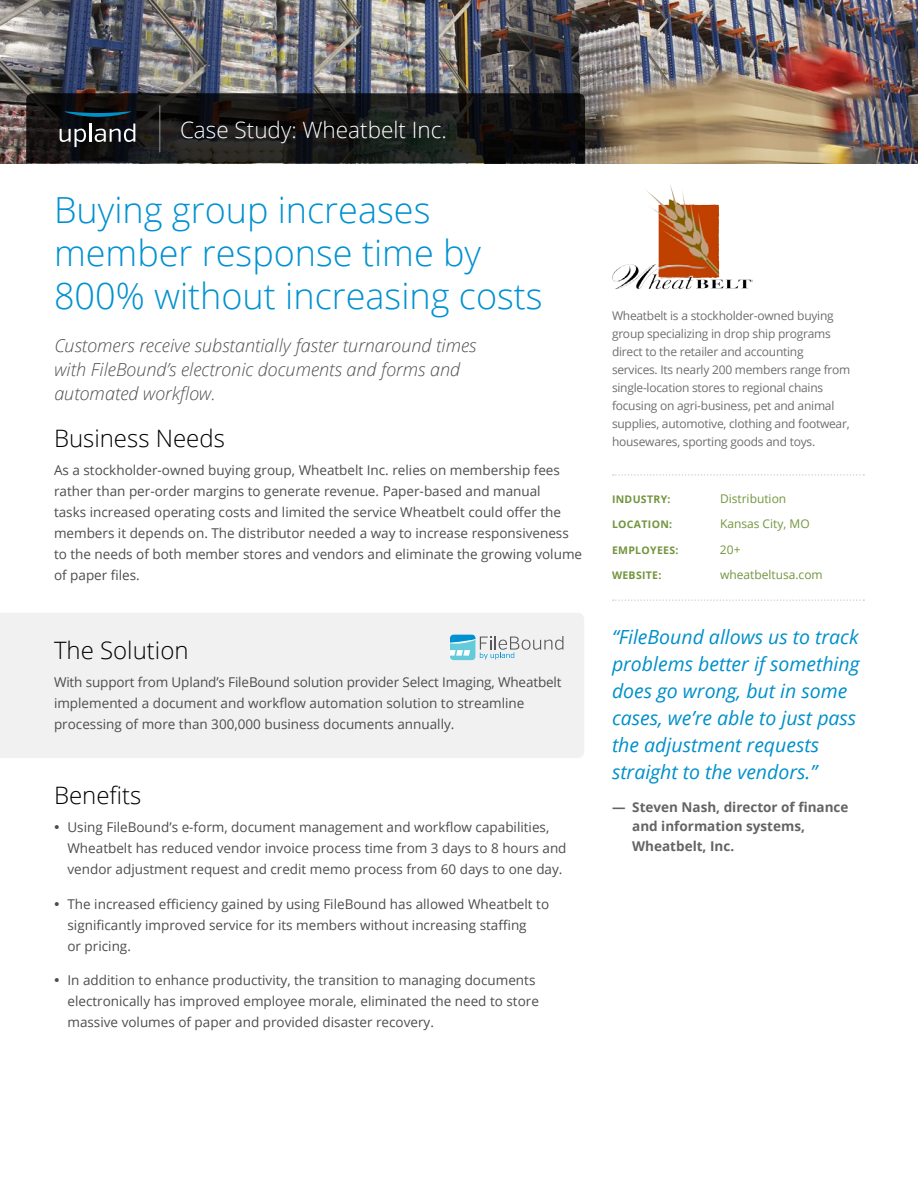
<style>
.page{position:relative;width:918px;height:1188px;background:#fff}
.page>*{position:absolute;margin:0;border:0;box-sizing:border-box;transform-origin:0 0}
.t1{font:300 36px/43.2px "Open Sans";color:#0091d1}
.t2{font:300 24px "Open Sans";color:#000}
.t3{font:300 22.5px "Open Sans";color:#fff}
.t4{font:italic 19.5px/27px "Open Sans";color:#0090ca}
.t5{font:italic 300 18px/24px "Open Sans";color:#505050}
.t6{font:13.5px/21px "Open Sans";color:#4d4d4f}
.t7{font:700 13.5px/19.5px "Open Sans";color:#636466}
.t8{font:12px/18px "Open Sans";letter-spacing:-.02em;color:#6d6e71}
.t9{font:12px "Open Sans";color:#73953d}
.t10{font:700 10.5px "Open Sans";letter-spacing:.03em;color:#73953d}
</style>
<div class="page">
<div style="left:0;top:613px;width:584px;height:145px;background:#f1f1f2"></div>
<img style="left:0;top:0;width:918px;height:163px">
<svg style="left:613px;top:474px;width:251px;height:2px"></svg>
<svg style="left:613px;top:599px;width:251px;height:2px"></svg>
<svg style="left:26px;top:93px;width:559px;height:70px;background:#181919"></svg>
<svg style="left:450px;top:635px;width:113px;height:25px"></svg>
<img style="left:612px;top:184px;width:141px;height:106px">
<h3 class="t3" style="left:180px;top:114px;width:268px">Case Study: Wheatbelt Inc.</h3>
<h1 class="t1" style="left:54px;top:187px;width:490px">Buying group increases member response time by<br>800% without increasing costs</h1>
<h3 class="t5" style="left:54px;top:332px;width:424px">Customers receive substantially faster turnaround times with FileBound’s electronic documents and forms and automated workflow.</h3>
<h2 class="t2" style="left:54px;top:422px;width:172px">Business Needs</h2>
<p class="t6" style="left:54px;top:459px;width:530px">As a stockholder-owned buying group, Wheatbelt Inc. relies on membership fees rather than per-order margins to generate revenue. Paper-based and manual<br>tasks increased operating costs and limited the service Wheatbelt could offer the members it depends on. The distributor needed a way to increase responsiveness to the needs of both member stores and vendors and eliminate the growing volume of paper files.</p>
<h2 class="t2" style="left:54px;top:634px;width:136px">The Solution</h2>
<p class="t6" style="left:54px;top:671px;width:509px">With support from Upland’s FileBound solution provider Select Imaging, Wheatbelt implemented a document and workflow automation solution to streamline processing of more than 300,000 business documents annually.</p>
<h2 class="t2" style="left:54px;top:779px;width:89px">Benefits</h2>
<p class="t6" style="left:67px;top:816px;width:501px;text-indent:-14px">• Using FileBound’s e-form, document management and workflow capabilities,<br>Wheatbelt has reduced vendor invoice process time from 3 days to 8 hours and vendor adjustment request and credit memo process from 60 days to one day.</p>
<p class="t6" style="left:67px;top:893px;width:483px;text-indent:-14px">• The increased efficiency gained by using FileBound has allowed Wheatbelt to significantly improved service for its members without increasing staffing<br>or pricing.</p>
<p class="t6" style="left:67px;top:970px;width:473px;text-indent:-14px">• In addition to enhance productivity, the transition to managing documents electronically has improved employee morale, eliminated the need to store massive volumes of paper and provided disaster recovery.</p>
<p class="t8" style="left:612px;top:306px;width:240px">Wheatbelt is a stockholder-owned buying group specializing in drop ship programs direct to the retailer and accounting services. Its nearly 200 members range from single-location stores to regional chains focusing on agri-business, pet and animal supplies, automotive, clothing and footwear, housewares, sporting goods and toys.</p>
<p class="t10" style="left:612px;top:491px;width:60px">INDUSTRY:</p>
<p class="t9" style="left:720px;top:490px;width:68px">Distribution</p>
<p class="t10" style="left:612px;top:517px;width:62px">LOCATION:</p>
<p class="t9" style="left:720px;top:516px;width:91px">Kansas City, MO</p>
<p class="t10" style="left:612px;top:542px;width:68px">EMPLOYEES:</p>
<p class="t9" style="left:720px;top:541px;width:22px">20+</p>
<p class="t10" style="left:612px;top:568px;width:51px">WEBSITE:</p>
<p class="t9" style="left:720px;top:567px;width:104px">wheatbeltusa.com</p>
<h3 class="t4" style="left:612px;top:622px;width:249px">“FileBound allows us to track problems better if something does go wrong, but in some cases, we’re able to just pass the adjustment requests straight to the vendors.”</h3>
<p class="t7" style="left:632px;top:797px;width:218px;text-indent:-20px">― Steven Nash, director of finance and information systems,<br>Wheatbelt, Inc.</p>
</div>
